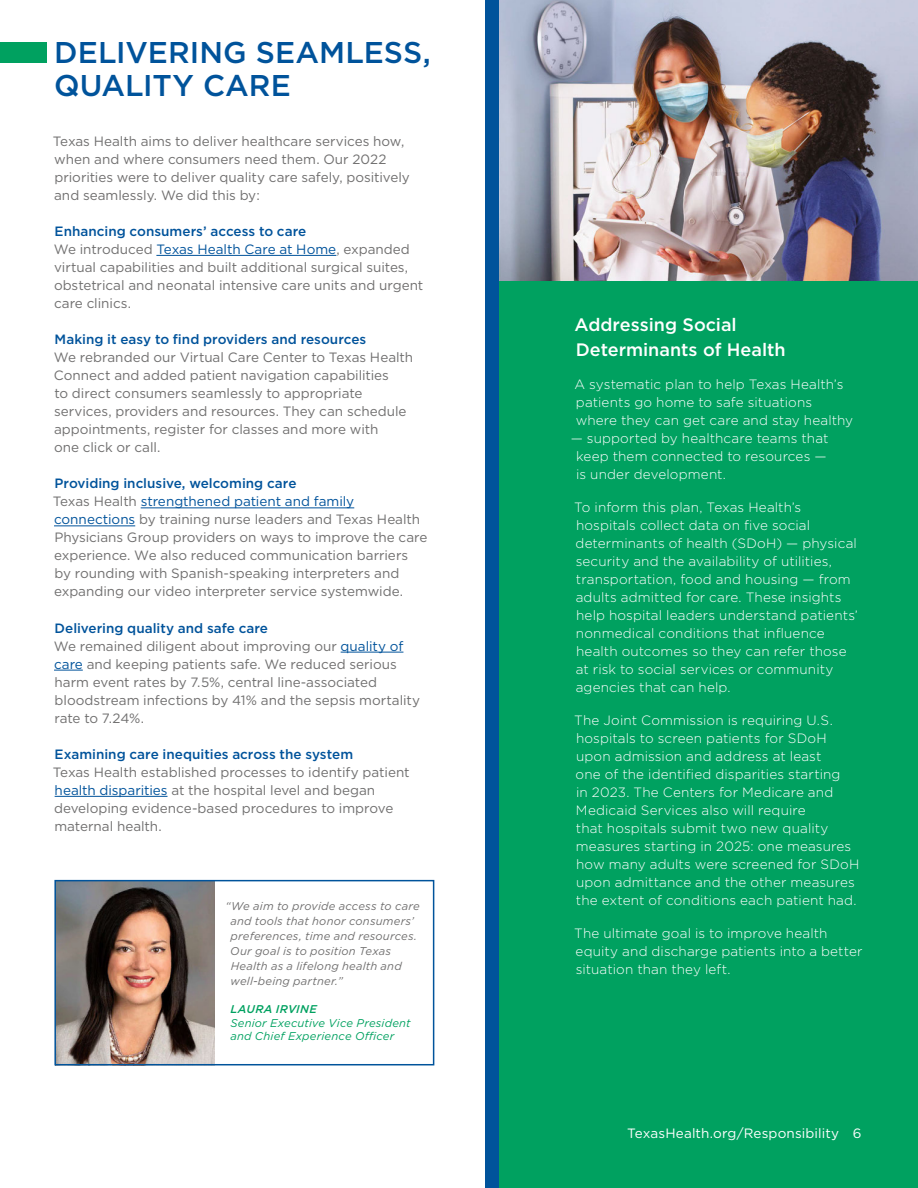
<style>
.page{position:relative;width:918px;height:1188px;background:#fff}
.page>*{position:absolute;margin:0;border:0;box-sizing:border-box;transform-origin:0 0}
.t1{font:500 30px/33px "Gotham";color:#00539b}
.Snapshot_Body{font:500 18px/25.5px "Gotham";color:#fff}
.body{font:13.5px/18px "Gotham";color:#706f6f}
.Snapshot_Body-2{font:300 13.5px/18px "Gotham";letter-spacing:.01em;color:#fff}
.bullets{font:13.5px "Gotham";letter-spacing:.01em;color:#fff}
.photo_caption{font:13.5px "Gotham";color:#fff}
.photo_caption-2{font:italic 11.25px/15px "Gotham";letter-spacing:.015em;color:#706f6f}
.photo_caption-3{font:italic 11.25px/13.5px "Gotham";letter-spacing:.015em;color:#00a160}
.s1{font-weight:500;color:#00539b}
.s2{color:#00539b}
.s3{font-weight:500}
</style>
<div class="page">
<div style="left:499px;top:0;width:419px;height:1188px;background:#00a160"></div>
<hr style="left:156px;top:255px;width:180px;height:1px;background:#00539b">
<hr style="left:141px;top:508px;width:213px;height:1px;background:#00539b">
<hr style="left:54px;top:526px;width:81px;height:1px;background:#00539b">
<hr style="left:341px;top:652px;width:62px;height:1px;background:#00539b">
<svg style="left:54px;top:670px;width:29px;height:1px"></svg>
<hr style="left:55px;top:796px;width:113px;height:1px;background:#00539b">
<img style="left:57px;top:883px;width:158px;height:179px">
<div style="left:54px;top:880px;width:380px;height:185px;border:2px solid #00539b"></div>
<img style="left:499px;top:0;width:419px;height:281px">
<div style="left:0;top:42px;width:46px;height:21px;background:#00a160"></div>
<div style="left:485px;top:0;width:14px;height:1188px;background:#00539b"></div>
<h1 class="t1" style="left:54px;top:36px;width:378px">DELIVERING SEAMLESS,<br>QUALITY CARE</h1>
<p class="body" style="left:53px;top:132px;width:359px">Texas Health aims to deliver healthcare services how, when and where consumers need them. Our 2022 priorities were to deliver quality care safely, positively and seamlessly. We did this by:</p>
<p class="body" style="left:54px;top:222px;width:371px"><span class="s1">Enhancing consumers’ access to care<br></span>We introduced <span class="s2">Texas Health Care at Home</span>, expanded virtual capabilities and built additional surgical suites, obstetrical and neonatal intensive care units and urgent care clinics.</p>
<p class="body" style="left:54px;top:330px;width:361px"><span class="s1">Making it easy to find providers and resources<br></span>We rebranded our Virtual Care Center to Texas Health Connect and added patient navigation capabilities<br>to direct consumers seamlessly to appropriate services, providers and resources. They can schedule appointments, register for classes and more with<br>one click or call.</p>
<p class="body" style="left:53px;top:474px;width:376px"><span class="s1">Providing inclusive, welcoming care<br></span>Texas Health <span class="s2">strengthened patient and family connections</span> by training nurse leaders and Texas Health Physicians Group providers on ways to improve the care experience. We also reduced communication barriers<br>by rounding with Spanish-speaking interpreters and expanding our video interpreter service systemwide.</p>
<p class="body" style="left:54px;top:619px;width:368px"><span class="s1">Delivering quality and safe care<br></span>We remained diligent about improving our <span class="s2">quality of care</span> and keeping patients safe. We reduced serious harm event rates by 7.5%, central line-associated bloodstream infections by 41% and the sepsis mortality rate to 7.24%.</p>
<p class="body" style="left:53px;top:745px;width:358px"><span class="s1">Examining care inequities across the system<br></span>Texas Health established processes to identify patient <span class="s2">health disparities</span> at the hospital level and began developing evidence-based procedures to improve maternal health.</p>
<p class="photo_caption-2" style="left:230px;top:898px;width:191px;text-indent:-5px">“We aim to provide access to care and tools that honor consumers’ preferences, time and resources.<br>Our goal is to position Texas<br>Health as a lifelong health and well-being partner.”</p>
<p class="photo_caption-3" style="left:230px;top:1003px;width:182px"><span class="s3">LAURA IRVINE<br></span>Senior Executive Vice President and Chief Experience Officer</p>
<p class="Snapshot_Body" style="left:574px;top:312px;width:213px">Addressing Social<br>Determinants of Health</p>
<p class="Snapshot_Body-2" style="left:574px;top:375px;width:280px">A systematic plan to help Texas Health’s patients go home to safe situations where they can get care and stay healthy</p>
<p class="Snapshot_Body-2" style="left:576px;top:429px;width:254px;text-indent:-5px">— supported by healthcare teams that keep them connected to resources — is under development.</p>
<p class="Snapshot_Body-2" style="left:574px;top:498px;width:285px">To inform this plan, Texas Health’s hospitals collect data on five social determinants of health (SDoH) — physical security and the availability of utilities, transportation, food and housing — from adults admitted for care. These insights help hospital leaders understand patients’ nonmedical conditions that influence health outcomes so they can refer those at risk to social services or community agencies that can help.</p>
<p class="Snapshot_Body-2" style="left:574px;top:711px;width:287px">The Joint Commission is requiring U.S. hospitals to screen patients for SDoH upon admission and address at least<br>one of the identified disparities starting<br>in 2023. The Centers for Medicare and Medicaid Services also will require<br>that hospitals submit two new quality measures starting in 2025: one measures how many adults were screened for SDoH upon admittance and the other measures the extent of conditions each patient had.</p>
<p class="Snapshot_Body-2" style="left:574px;top:924px;width:290px">The ultimate goal is to improve health equity and discharge patients into a better situation than they left.</p>
<p class="bullets" style="left:627px;top:1124px;width:213px">TexasHealth.org/Responsibility</p>
<p class="photo_caption" style="left:853px;top:1124px;width:10px">6</p>
</div>
